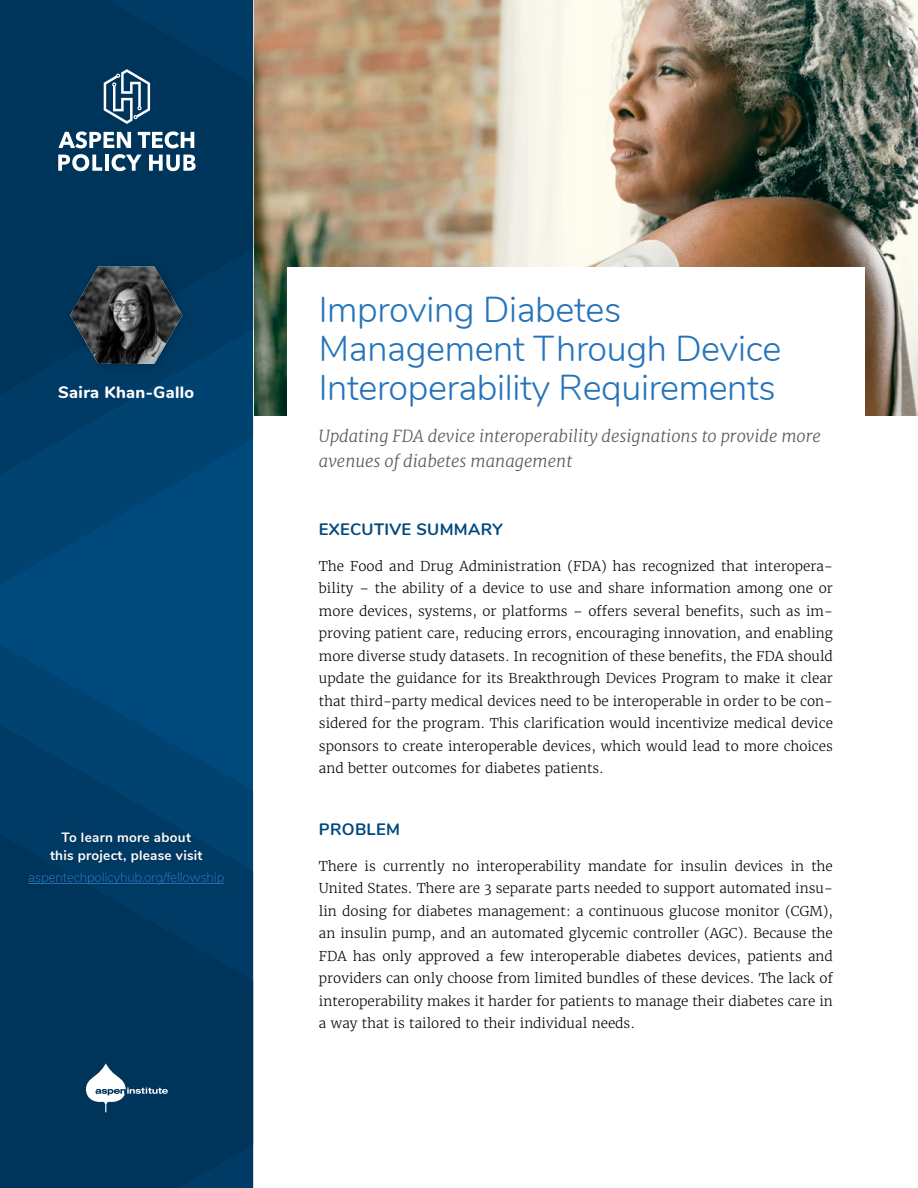
<style>
.page{position:relative;width:918px;height:1188px;background:#fff}
.page>*{position:absolute;margin:0;border:0;box-sizing:border-box;transform-origin:0 0}
.t1{font:300 36px/39px "Nunito";letter-spacing:-.01em;color:#2574bb}
.t2{font:italic 300 16.5px/24.8px "Merriweather";color:#58595b}
.t3{font:700 16.5px "Nunito";letter-spacing:.02em;color:#00497c}
.t4{font:800 16.5px "Nunito";letter-spacing:.02em;color:#fff}
.t5{font:300 13.5px/22.5px "Merriweather";color:#000;text-align:justify}
.t6{font:700 13.5px/18px "Nunito";letter-spacing:.02em;color:#fff;text-align:center}
.t7{font:300 13.5px "Nunito";letter-spacing:-.02em;color:#2574bb}
</style>
<div class="page">
<img style="left:254px;top:0;width:664px;height:415px">
<svg style="left:0;top:615px;width:253px;height:79px;background:#00487a"></svg>
<svg style="left:0;top:694px;width:254px;height:110px;background:#004271"></svg>
<svg style="left:0;top:804px;width:254px;height:384px;background:#00365d"></svg>
<svg style="left:0;top:0;width:254px;height:615px;background:#013d67"></svg>
<svg style="left:104px;top:69px;width:46px;height:55px"></svg>
<svg style="left:58px;top:131px;width:73px;height:17px"></svg>
<svg style="left:138px;top:131px;width:56px;height:17px"></svg>
<svg style="left:58px;top:154px;width:44px;height:17px"></svg>
<hr style="left:105px;top:155px;width:3px;height:16px;background:#fff">
<svg style="left:112px;top:154px;width:30px;height:17px"></svg>
<svg style="left:149px;top:155px;width:47px;height:16px"></svg>
<svg style="left:86px;top:1063px;width:82px;height:49px"></svg>
<div style="left:26px;top:831px;width:200px;height:55px;background:#000;opacity:.25"></div>
<hr style="left:28px;top:883px;width:196px;height:1px;background:#2574bb">
<div style="left:287px;top:267px;width:578px;height:160px;background:#fff"></div>
<div style="left:60px;top:256px;width:138px;height:125px;background:#000;opacity:.15"></div>
<img style="left:70px;top:267px;width:112px;height:97px">
<p class="t4" style="left:58px;top:380px;width:138px">Saira Khan-Gallo</p>
<p class="t6" style="left:50px;top:827px;width:154px">To learn more about this project, please visit</p>
<p class="t7" style="left:28px;top:868px;width:198px">aspentechpolicyhub.org/fellowship</p>
<h1 class="t1" style="left:319px;top:288px;width:464px">Improving Diabetes<br>Management Through Device<br>Interoperability Requirements</h1>
<p class="t2" style="left:319px;top:424px;width:504px">Updating FDA device interoperability designations to provide more avenues of diabetes management</p>
<p class="t3" style="left:319px;top:518px;width:185px">EXECUTIVE SUMMARY</p>
<p class="t5" style="left:319px;top:555px;width:516px">The Food and Drug Administration (FDA) has recognized that interopera&shy;bility – the ability of a device to use and share information among one or more devices, systems, or platforms – offers several benefits, such as im&shy;proving patient care, reducing errors, encouraging innovation, and enabling more diverse study datasets. In recognition of these benefits, the FDA should update the guidance for its Breakthrough Devices Program to make it clear that third-party medical devices need to be interoperable in order to be con&shy;sidered for the program. This clarification would incentivize medical device sponsors to create interoperable devices, which would lead to more choices and better outcomes for diabetes patients.</p>
<p class="t3" style="left:319px;top:818px;width:83px">PROBLEM</p>
<p class="t5" style="left:319px;top:855px;width:516px">There is currently no interoperability mandate for insulin devices in the United States. There are 3 separate parts needed to support automated insu&shy;lin dosing for diabetes management: a continuous glucose monitor (CGM), an insulin pump, and an automated glycemic controller (AGC). Because the FDA has only approved a few interoperable diabetes devices, patients and providers can only choose from limited bundles of these devices. The lack of interoperability makes it harder for patients to manage their diabetes care in a way that is tailored to their individual needs.</p>
</div>
